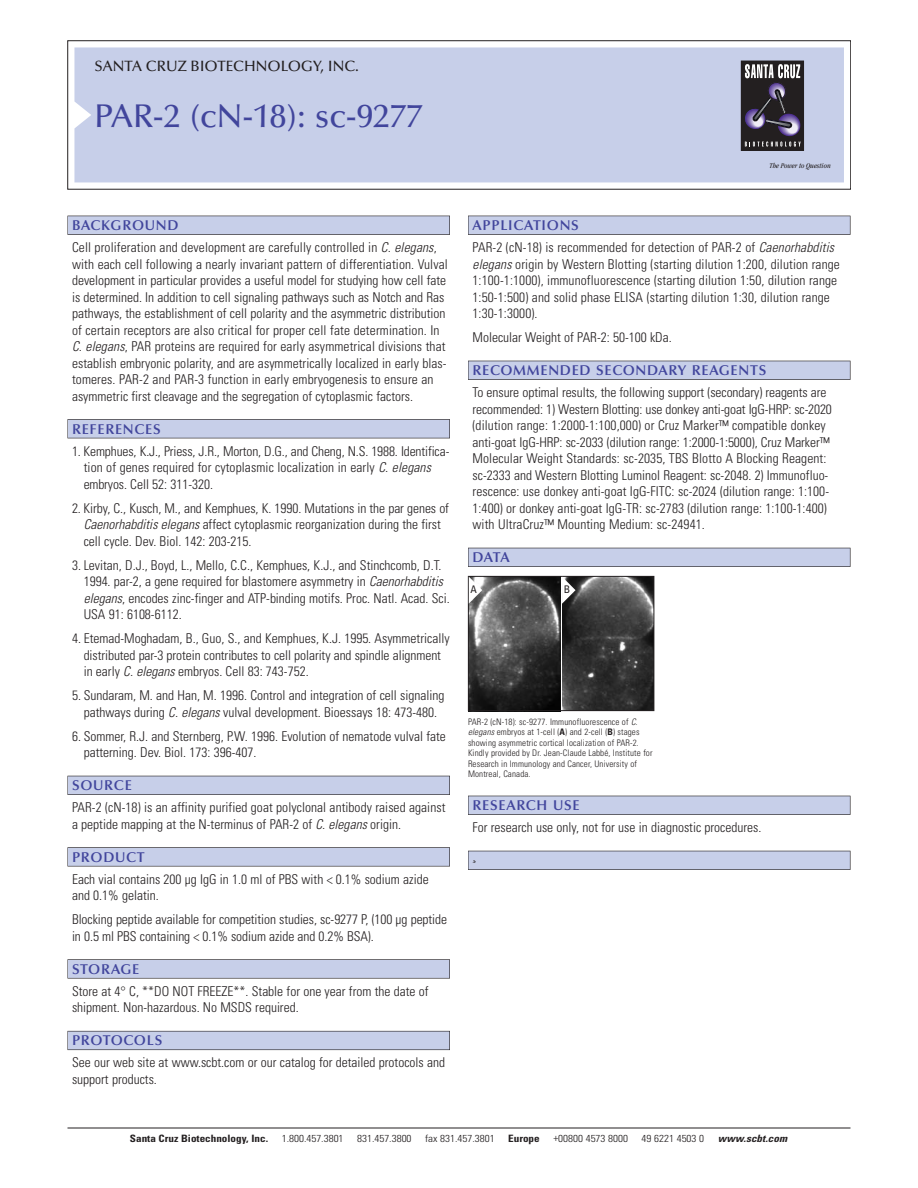
<style>
.page{position:relative;width:918px;height:1188px;background:#fff}
.page>*{position:absolute;margin:0;border:0;box-sizing:border-box;transform-origin:0 0}
.t1{font:500 33px "Optima";color:#41459c}
.t2{font:500 15px "Optima";color:#231f20}
.t3{font:600 14.25px "Optima";letter-spacing:.05em;color:#41459c}
.t4{font:300 condensed 13.5px/16.5px "Univers";color:#231f20}
.t5{font:condensed 10.5px "Univers";color:#231f20}
.t6{font:300 condensed 10.2px "Univers";color:#231f20;scale:1.1 1}
.t7{font:700 condensed 10.2px "Univers";color:#231f20;scale:1.1 1}
.t8{font:italic 700 condensed 10.2px "Univers";color:#231f20;scale:1.1 1}
.t9{font:300 condensed 9px/10.5px "Univers";letter-spacing:.015em;color:#231f20}
.t10{font:italic condensed 7.5px "Garamond";color:#231f20}
.s1{font-style:italic}
.s2{font-weight:700}
</style>
<div class="page">
<div style="left:74px;top:47px;width:770px;height:135px;background:#c7cfe9"></div>
<div style="left:741px;top:61px;width:62px;height:89px;background:#231f20"></div>
<div style="left:741px;top:61px;width:63px;height:90px;border:1px solid #231f20"></div>
<svg style="left:741px;top:64px;width:64px;height:83px"></svg>
<div style="left:68px;top:216px;width:382px;height:19px;background:#64636a"></div>
<div style="left:68px;top:216px;width:381px;height:18px;background:#c7cfe9"></div>
<div style="left:68px;top:419px;width:382px;height:19px;background:#64636a"></div>
<div style="left:68px;top:420px;width:381px;height:18px;background:#c7cfe9"></div>
<div style="left:68px;top:776px;width:382px;height:19px;background:#63636c"></div>
<div style="left:68px;top:776px;width:381px;height:18px;background:#c7cfe9"></div>
<div style="left:68px;top:847px;width:382px;height:19px;background:#6b696e"></div>
<div style="left:68px;top:848px;width:381px;height:18px;background:#c7cfe9"></div>
<svg style="left:68px;top:959px;width:382px;height:20px"></svg>
<div style="left:68px;top:960px;width:381px;height:18px;background:#c7cfe9"></div>
<div style="left:68px;top:1031px;width:382px;height:19px;background:#717380"></div>
<div style="left:68px;top:1031px;width:381px;height:18px;background:#c7cfe9"></div>
<div style="left:468px;top:216px;width:382px;height:19px;background:#64636a"></div>
<div style="left:468px;top:216px;width:382px;height:18px;background:#c7cfe9"></div>
<div style="left:468px;top:361px;width:382px;height:19px;background:#62626a"></div>
<div style="left:468px;top:361px;width:382px;height:18px;background:#c7cfe9"></div>
<div style="left:468px;top:548px;width:382px;height:19px;background:#63636c"></div>
<div style="left:468px;top:548px;width:382px;height:18px;background:#c7cfe9"></div>
<div style="left:468px;top:796px;width:382px;height:19px;background:#62626a"></div>
<div style="left:468px;top:796px;width:382px;height:18px;background:#c7cfe9"></div>
<div style="left:468px;top:851px;width:382px;height:19px;background:#63636c"></div>
<div style="left:468px;top:851px;width:382px;height:18px;background:#c7cfe9"></div>
<hr style="left:68px;top:1128px;width:782px;height:1px;background:#231f20">
<img style="left:562px;top:578px;width:90px;height:131px">
<img style="left:470px;top:578px;width:90px;height:131px">
<div style="left:468px;top:576px;width:186px;height:135px;border:1px solid #231f20"></div>
<svg style="left:562px;top:577px;width:14px;height:27px"></svg>
<svg style="left:469px;top:577px;width:13px;height:27px"></svg>
<p class="t2" style="left:94px;top:60px;width:266px">SANTA CRUZ BIOTECHNOLOGY, INC.</p>
<h1 class="t1" style="left:94px;top:102px;width:330px">PAR-2 (cN-18): sc-9277</h1>
<p class="t10" style="left:769px;top:163px;width:63px">The Power to Question</p>
<p class="t3" style="left:72px;top:219px;width:108px">BACKGROUND</p>
<p class="t4" style="left:72px;top:240px;width:377px">Cell proliferation and development are carefully controlled in <span class="s1">C. elegans</span>, with each cell following a nearly invariant pattern of differentiation. Vulval development in particular provides a useful model for studying how cell fate is determined. In addition to cell signaling pathways such as Notch and Ras pathways, the establishment of cell polarity and the asymmetric distribution of certain receptors are also critical for proper cell fate determination. In <span class="s1">C. elegans</span>, PAR proteins are required for early asymmetrical divisions that establish embryonic polarity, and are asymmetrically localized in early blas&shy;tomeres. PAR-2 and PAR-3 function in early embryogenesis to ensure an asymmetric first cleavage and the segregation of cytoplasmic factors.</p>
<p class="t3" style="left:72px;top:423px;width:90px">REFERENCES</p>
<p class="t4" style="left:84px;top:444px;width:367px;text-indent:-12px">1. Kemphues, K.J., Priess, J.R., Morton, D.G., and Cheng, N.S. 1988. Identifica&shy;tion of genes required for cytoplasmic localization in early <span class="s1">C. elegans </span>embryos. Cell 52: 311-320.</p>
<p class="t4" style="left:84px;top:501px;width:367px;text-indent:-12px">2. Kirby, C., Kusch, M., and Kemphues, K. 1990. Mutations in the par genes of<br><span class="s1">Caenorhabditis elegans</span>affect cytoplasmic reorganization during the first cell cycle. Dev. Biol. 142: 203-215.</p>
<p class="t4" style="left:84px;top:558px;width:368px;text-indent:-12px">3. Levitan, D.J., Boyd, L., Mello, C.C., Kemphues, K.J., and Stinchcomb, D.T.<br>1994. par-2, a gene required for blastomere asymmetry in <span class="s1">Caenorhabditis elegans</span>, encodes zinc-finger and ATP-binding motifs. Proc. Natl. Acad. Sci.<br>USA 91: 6108-6112.</p>
<p class="t4" style="left:84px;top:631px;width:367px;text-indent:-12px">4. Etemad-Moghadam, B., Guo, S., and Kemphues, K.J. 1995. Asymmetrically distributed par-3 protein contributes to cell polarity and spindle alignment in early <span class="s1">C.elegans</span>embryos. Cell 83: 743-752.</p>
<p class="t4" style="left:72px;top:688px;width:374px;text-align:center">5. Sundaram, M. and Han, M. 1996. Control and integration of cell signaling pathways during <span class="s1">C.elegans</span>vulval development. Bioessays 18: 473-480.</p>
<p class="t4" style="left:84px;top:729px;width:364px;text-indent:-12px">6. Sommer, R.J. and Sternberg, P.W. 1996. Evolution of nematode vulval fate patterning. Dev. Biol. 173: 396-407.</p>
<p class="t3" style="left:72px;top:779px;width:61px">SOURCE</p>
<p class="t4" style="left:72px;top:801px;width:375px">PAR-2 (cN-18) is an affinity purified goat polyclonal antibody raised against a peptide mapping at the N-terminus of PAR-2 of <span class="s1">C.elegans</span>origin.</p>
<p class="t3" style="left:72px;top:851px;width:74px">PRODUCT</p>
<p class="t4" style="left:72px;top:872px;width:358px">Each vial contains 200 µg IgG in 1.0 ml of PBS with &lt; 0.1% sodium azide and 0.1% gelatin.</p>
<p class="t4" style="left:72px;top:913px;width:377px">Blocking peptide available for competition studies, sc-9277 P, (100 µg peptide in 0.5 ml PBS containing &lt; 0.1% sodium azide and 0.2% BSA).</p>
<p class="t3" style="left:72px;top:963px;width:69px">STORAGE</p>
<p class="t4" style="left:72px;top:984px;width:358px">Store at 4° C, **DO NOT FREEZE**. Stable for one year from the date of shipment. Non-hazardous. No MSDS required.</p>
<p class="t3" style="left:72px;top:1035px;width:92px">PROTOCOLS</p>
<p class="t4" style="left:72px;top:1056px;width:375px">See our web site at www.scbt.com or our catalog for detailed protocols and support products.</p>
<p class="t3" style="left:473px;top:219px;width:108px">APPLICATIONS</p>
<p class="t4" style="left:473px;top:240px;width:369px">PAR-2 (cN-18) is recommended for detection of PAR-2 of <span class="s1">Caenorhabditis elegans</span>origin by Western Blotting (starting dilution 1:200, dilution range 1:100-1:1000), immunofluorescence (starting dilution 1:50, dilution range 1:50-1:500) and solid phase ELISA (starting dilution 1:30, dilution range 1:30-1:3000).</p>
<p class="t4" style="left:473px;top:330px;width:201px">Molecular Weight of PAR-2: 50-100 kDa.</p>
<p class="t3" style="left:473px;top:364px;width:295px">RECOMMENDED SECONDARY REAGENTS</p>
<p class="t4" style="left:473px;top:385px;width:361px">To ensure optimal results, the following support (secondary) reagents are recommended: 1) Western Blotting: use donkey anti-goat IgG-HRP: sc-2020 (dilution range: 1:2000-1:100,000) or Cruz Marker™ compatible donkey anti-goat IgG-HRP: sc-2033 (dilution range: 1:2000-1:5000), Cruz Marker™ Molecular Weight Standards: sc-2035, TBS Blotto A Blocking Reagent: sc-2333 and Western Blotting Luminol Reagent: sc-2048. 2) Immunofluo&shy;rescence: use donkey anti-goat IgG-FITC: sc-2024 (dilution range: 1:100- 1:400) or donkey anti-goat IgG-TR: sc-2783 (dilution range: 1:100-1:400) with UltraCruz™ Mounting Medium: sc-24941.</p>
<p class="t3" style="left:473px;top:551px;width:39px">DATA</p>
<p class="t5" style="left:470px;top:585px;width:8px">A</p>
<p class="t5" style="left:564px;top:585px;width:8px">B</p>
<p class="t9" style="left:468px;top:717px;width:186px">PAR-2 (cN-18): sc-9277. Immunofluorescence of <span class="s1">C. elegans</span>embryos at 1-cell (<span class="s2">A</span>) and 2-cell (<span class="s2">B</span>) stages showing asymmetric cortical localization of PAR-2.<br>Kindly provided by Dr. Jean-Claude Labbé, Institute for Research in Immunology and Cancer, University of Montreal, Canada.</p>
<p class="t3" style="left:473px;top:799px;width:109px">RESEARCH USE</p>
<p class="t4" style="left:473px;top:815px;width:290px;line-height:28.2px">For research use only, not for use in diagnostic procedures. ¸</p>
<p class="t7" style="left:130px;top:1135px;width:127px">Santa Cruz Biotechnology, Inc.</p>
<p class="t6" style="left:282px;top:1135px;width:58px">1.800.457.3801</p>
<p class="t6" style="left:357px;top:1135px;width:51px">831.457.3800</p>
<p class="t6" style="left:425px;top:1135px;width:65px">fax 831.457.3801</p>
<p class="t7" style="left:508px;top:1135px;width:30px">Europe</p>
<p class="t6" style="left:553px;top:1135px;width:69px">+00800 4573 8000</p>
<p class="t6" style="left:642px;top:1135px;width:58px">49 6221 4503 0</p>
<p class="t8" style="left:718px;top:1135px;width:67px">www.scbt.com</p>
</div>
